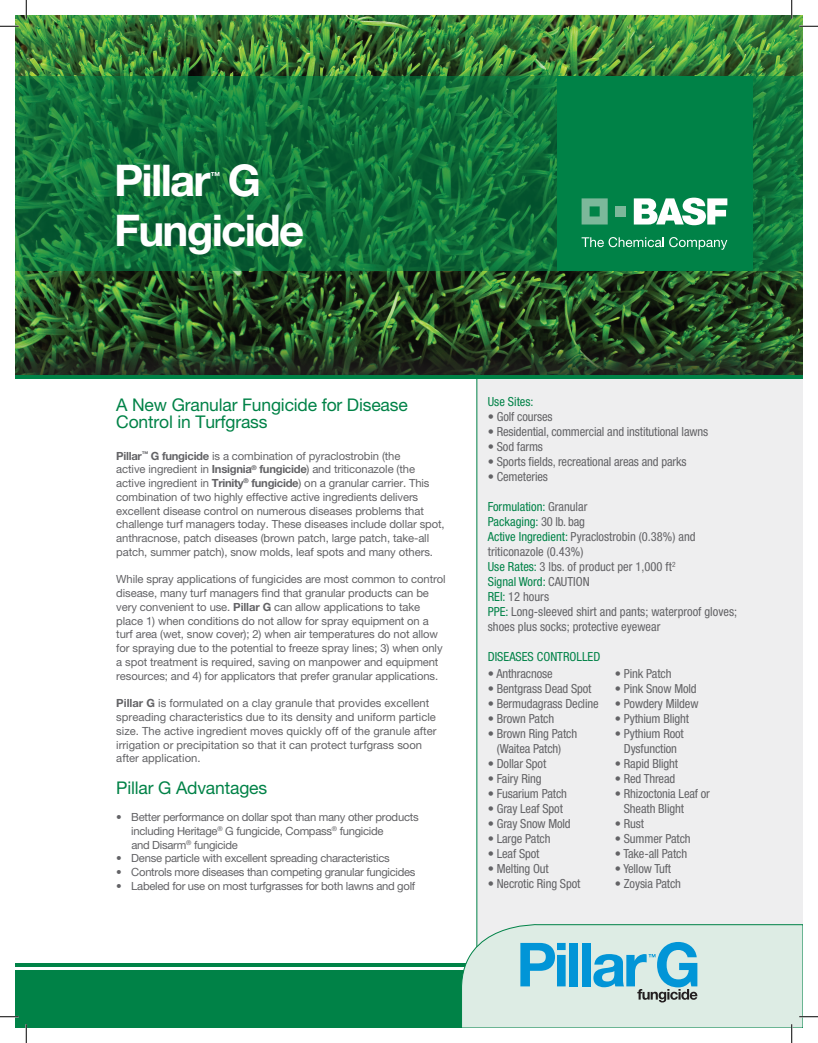
<style>
.page{position:relative;width:818px;height:1043px;background:#fff}
.page>*{position:absolute;margin:0;border:0;box-sizing:border-box;transform-origin:0 0}
.t1{font:700 43.75px "Helvetica Neue";letter-spacing:-.04em;color:#fff}
.t2{font:17.5px/17.5px "Helvetica Neue";letter-spacing:-.01em;color:#008247}
.t3{font:condensed 12.5px/15px "Helvetica Neue";letter-spacing:-.01em;color:#636366}
.t4{font:condensed 12.5px "Helvetica Neue";color:#008247}
.t5{font:11.25px/13.8px "Helvetica Neue";letter-spacing:-.01em;color:#636366}
.t6{font:700 9.75px "Helvetica Neue";color:#fff}
.s1{font-weight:700}
.s2{color:#008247}
</style>
<div class="page">
<img style="left:15px;top:15px;width:787px;height:320px">
<div style="left:15px;top:335px;width:787px;height:693px;background:#231f20;opacity:.75"></div>
<div style="left:15px;top:376px;width:787px;height:652px;background:#fff"></div>
<div style="left:477px;top:376px;width:325px;height:588px;background:#eeeeef"></div>
<hr style="left:15px;top:375px;width:787px;height:4px;background:#008247">
<hr style="left:476px;top:376px;width:1px;height:588px;background:#008247">
<svg style="left:16px;top:76px;width:786px;height:195px;background:#11713a"></svg>
<div style="left:557px;top:76px;width:195px;height:195px;background:#008247"></div>
<svg style="left:581px;top:237px;width:82px;height:10px"></svg>
<svg style="left:669px;top:237px;width:58px;height:13px"></svg>
<svg style="left:633px;top:198px;width:94px;height:27px"></svg>
<svg style="left:581px;top:198px;width:26px;height:26px"></svg>
<div style="left:615px;top:206px;width:10px;height:10px;background:#7cb89a"></div>
<svg style="left:15px;top:963px;width:446px;height:3px"></svg>
<div style="left:15px;top:970px;width:787px;height:58px;background:#008247"></div>
<svg style="left:461px;top:922px;width:341px;height:106px;background:#d8e9e1"></svg>
<svg style="left:520px;top:942px;width:45px;height:44px;background:#5db9dc"></svg>
<div style="left:569px;top:942px;width:9px;height:44px;background:#0195d7"></div>
<div style="left:582px;top:942px;width:9px;height:44px;background:#0195d7"></div>
<svg style="left:593px;top:942px;width:104px;height:60px;background:#8bc5d6"></svg>
<svg style="left:0;top:25px;width:19px;height:2px"></svg>
<svg style="left:799px;top:25px;width:19px;height:2px"></svg>
<svg style="left:0;top:1015px;width:19px;height:2px"></svg>
<svg style="left:799px;top:1015px;width:19px;height:2px"></svg>
<svg style="left:25px;top:0;width:2px;height:19px"></svg>
<svg style="left:25px;top:1024px;width:2px;height:18px"></svg>
<svg style="left:790px;top:0;width:2px;height:19px"></svg>
<svg style="left:790px;top:1024px;width:2px;height:18px"></svg>
<h1 class="t1" style="left:114px;top:153px;width:148px">Pillar G</h1>
<p class="t6" style="left:210px;top:169px;width:11px">™</p>
<h1 class="t1" style="left:114px;top:203px;width:192px">Fungicide</h1>
<h2 class="t2" style="left:116px;top:395px;width:293px">A New Granular Fungicide for Disease<br>Control in Turfgrass</h2>
<p class="t5" style="left:116px;top:448px;width:330px"><span class="s1">Pillar</span><sup>™</sup> <span class="s1">G fungicide</span> is a combination of pyraclostrobin (the<br>active ingredient in <span class="s1">Insignia</span><sup>®</sup> <span class="s1">fungicide</span>) and triticonazole (the active ingredient in <span class="s1">Trinity</span><sup>®</sup> <span class="s1">fungicide</span>) on a granular carrier. This combination of two highly effective active ingredients delivers excellent disease control on numerous diseases problems that challenge turf managers today. These diseases include dollar spot, anthracnose, patch diseases (brown patch, large patch, take-all patch, summer patch), snow molds, leaf spots and many others.</p>
<p class="t5" style="left:116px;top:572px;width:331px">While spray applications of fungicides are most common to control disease, many turf managers find that granular products can be very convenient to use. <span class="s1">Pillar G</span> can allow applications to take place 1) when conditions do not allow for spray equipment on a turf area (wet, snow cover); 2) when air temperatures do not allow for spraying due to the potential to freeze spray lines; 3) when only a spot treatment is required, saving on manpower and equipment resources; and 4) for applicators that prefer granular applications.</p>
<p class="t5" style="left:116px;top:696px;width:322px"><span class="s1">Pillar G</span> is formulated on a clay granule that provides excellent spreading characteristics due to its density and uniform particle size. The active ingredient moves quickly off of the granule after irrigation or precipitation so that it can protect turfgrass soon after application.</p>
<h2 class="t2" style="left:116px;top:778px;width:152px">Pillar G Advantages</h2>
<p class="t5" style="left:131px;top:810px;width:289px;text-indent:-15px">• Better performance on dollar spot than many other products including Heritage<sup>®</sup> G fungicide, Compass<sup>®</sup> fungicide<br>and Disarm<sup>®</sup> fungicide</p>
<p class="t5" style="left:116px;top:851px;width:275px">• Dense particle with excellent spreading characteristics</p>
<p class="t5" style="left:116px;top:865px;width:301px">• Controls more diseases than competing granular fungicides</p>
<p class="t5" style="left:116px;top:878px;width:300px">• Labeled for use on most turfgrasses for both lawns and golf</p>
<p class="t4" style="left:488px;top:394px;width:47px">Use Sites:</p>
<p class="t3" style="left:488px;top:408px;width:66px">• Golf courses</p>
<p class="t3" style="left:488px;top:423px;width:222px">• Residential, commercial and institutional lawns</p>
<p class="t3" style="left:488px;top:438px;width:57px">• Sod farms</p>
<p class="t3" style="left:488px;top:453px;width:200px">• Sports fields, recreational areas and parks</p>
<p class="t3" style="left:488px;top:468px;width:62px">• Cemeteries</p>
<p class="t3" style="left:488px;top:498px;width:251px"><span class="s2">Formulation:</span> Granular<br><span class="s2">Packaging:</span> 30 lb. bag<br><span class="s2">Active Ingredient:</span> Pyraclostrobin (0.38%) and triticonazole (0.43%)<br><span class="s2">Use Rates:</span> 3 lbs. of product per 1,000 ft<sup>2<br></sup><span class="s2">Signal Word:</span> CAUTION<br><span class="s2">REI:</span> 12 hours<br><span class="s2">PPE:</span> Long-sleeved shirt and pants; waterproof gloves; shoes plus socks; protective eyewear</p>
<p class="t4" style="left:488px;top:649px;width:114px">DISEASES CONTROLLED</p>
<p class="t3" style="left:488px;top:666px;width:66px">• Anthracnose</p>
<p class="t3" style="left:488px;top:681px;width:105px">• Bentgrass Dead Spot</p>
<p class="t3" style="left:488px;top:696px;width:112px">• Bermudagrass Decline</p>
<p class="t3" style="left:488px;top:711px;width:68px">• Brown Patch</p>
<p class="t3" style="left:488px;top:726px;width:91px;text-align:center">• Brown Ring Patch (Waitea Patch)</p>
<p class="t3" style="left:488px;top:756px;width:60px">• Dollar Spot</p>
<p class="t3" style="left:488px;top:771px;width:55px">• Fairy Ring</p>
<p class="t3" style="left:488px;top:786px;width:81px">• Fusarium Patch</p>
<p class="t3" style="left:488px;top:801px;width:77px">• Gray Leaf Spot</p>
<p class="t3" style="left:488px;top:816px;width:84px">• Gray Snow Mold</p>
<p class="t3" style="left:488px;top:831px;width:64px">• Large Patch</p>
<p class="t3" style="left:488px;top:846px;width:53px">• Leaf Spot</p>
<p class="t3" style="left:488px;top:861px;width:62px">• Melting Out</p>
<p class="t3" style="left:488px;top:876px;width:94px">• Necrotic Ring Spot</p>
<p class="t3" style="left:614px;top:666px;width:58px">• Pink Patch</p>
<p class="t3" style="left:614px;top:681px;width:83px">• Pink Snow Mold</p>
<p class="t3" style="left:614px;top:696px;width:85px">• Powdery Mildew</p>
<p class="t3" style="left:614px;top:711px;width:76px">• Pythium Blight</p>
<p class="t3" style="left:614px;top:726px;width:70px;text-align:center">• Pythium Root<br>Dysfunction</p>
<p class="t3" style="left:614px;top:756px;width:65px">• Rapid Blight</p>
<p class="t3" style="left:614px;top:771px;width:62px">• Red Thread</p>
<p class="t3" style="left:623px;top:786px;width:88px;text-indent:-9px">• Rhizoctonia Leaf or<br>Sheath Blight</p>
<p class="t3" style="left:614px;top:816px;width:31px">• Rust</p>
<p class="t3" style="left:614px;top:831px;width:77px">• Summer Patch</p>
<p class="t3" style="left:614px;top:846px;width:74px">• Take-all Patch</p>
<p class="t3" style="left:614px;top:861px;width:58px">• Yellow Tuft</p>
<p class="t3" style="left:614px;top:876px;width:68px">• Zoysia Patch</p>
</div>
